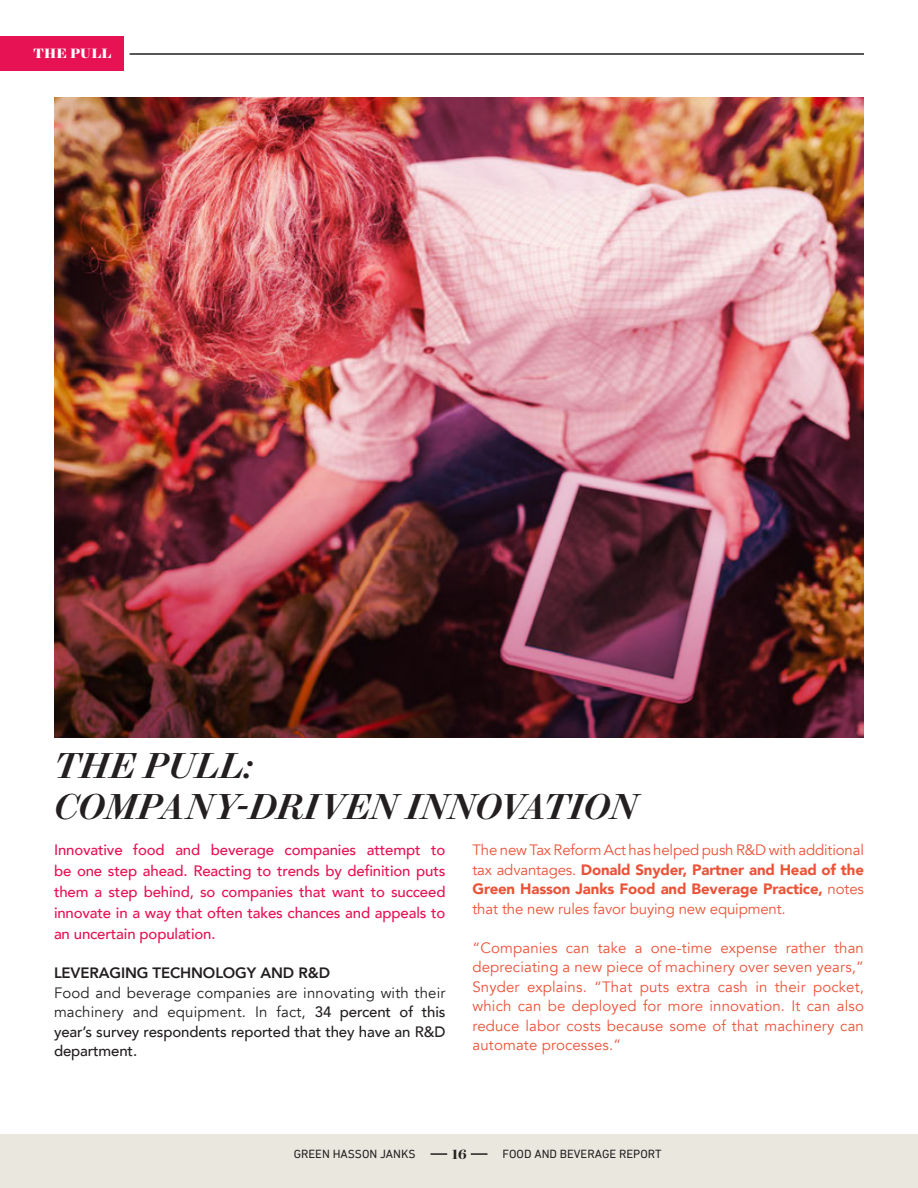
<style>
.page{position:relative;width:918px;height:1188px;background:#fff}
.page>*{position:absolute;margin:0;border:0;box-sizing:border-box;transform-origin:0 0}
.t1{font:italic 500 36px "Brunel Deck";letter-spacing:.015em;color:#231f20}
.t2{font:15px/19.5px "Avenir";letter-spacing:-.01em;color:#eb5338;text-align:justify}
.t3{font:500 15px/21px "Avenir";letter-spacing:-.01em;color:#e61254;text-align:justify}
.t4{font:15px/19.5px "Avenir";letter-spacing:.01em;color:#231f20;text-align:justify}
.t5{font:800 15px "Avenir";letter-spacing:-.01em;color:#231f20}
.t6{font:700 13.5px "Brunel Deck";letter-spacing:.015em;color:#fff}
.t7{font:600 13.5px "Brunel Deck";color:#231f20}
.t8{font:12px "DIN Next LT Pro";color:#231f20}
.s1{font-weight:500}
.s2{font-weight:900}
</style>
<div class="page">
<div style="left:0;top:1134px;width:918px;height:54px;background:#e9e7de"></div>
<svg style="left:430px;top:1153px;width:17px;height:2px"></svg>
<svg style="left:471px;top:1153px;width:17px;height:2px"></svg>
<div style="left:0;top:36px;width:123px;height:35px;background:#e61254"></div>
<hr style="left:130px;top:53px;width:734px;height:2px;background:#231f20">
<img style="left:54px;top:97px;width:810px;height:640px">
<p class="t6" style="left:34px;top:46px;width:79px">THE PULL</p>
<p class="t1" style="left:54px;top:745px;width:200px">THE PULL:</p>
<p class="t1" style="left:54px;top:786px;width:584px">COMPANY-DRIVEN INNOVATION</p>
<p class="t3" style="left:54px;top:839px;width:393px">Innovative food and beverage companies attempt to be one step ahead. Reacting to trends by definition puts them a step behind, so companies that want to succeed innovate in a way that often takes chances and appeals to an uncertain population.</p>
<p class="t5" style="left:54px;top:961px;width:278px">LEVERAGING TECHNOLOGY AND R&amp;D</p>
<p class="t4" style="left:54px;top:983px;width:393px">Food and beverage companies are innovating with their machinery and equipment. In fact, <span class="s1">34 percent of this year’s survey respondents reported that they have an R&amp;D department.</span></p>
<p class="t2" style="left:472px;top:841px;width:393px">The new Tax Reform Act has helped push R&amp;D with additional tax advantages. <span class="s2">Donald Snyder, Partner and Head of the Green Hasson Janks Food and Beverage Practice,</span> notes that the new rules favor buying new equipment.</p>
<p class="t2" style="left:472px;top:938px;width:393px">“Companies can take a one-time expense rather than depreciating a new piece of machinery over seven years,” Snyder explains. “That puts extra cash in their pocket, which can be deployed for more innovation. It can also reduce labor costs because some of that machinery can automate processes.”</p>
<p class="t8" style="left:294px;top:1147px;width:123px">GREEN HASSON JANKS</p>
<p class="t7" style="left:452px;top:1147px;width:16px">16</p>
<p class="t8" style="left:503px;top:1147px;width:161px">FOOD AND BEVERAGE REPORT</p>
</div>
